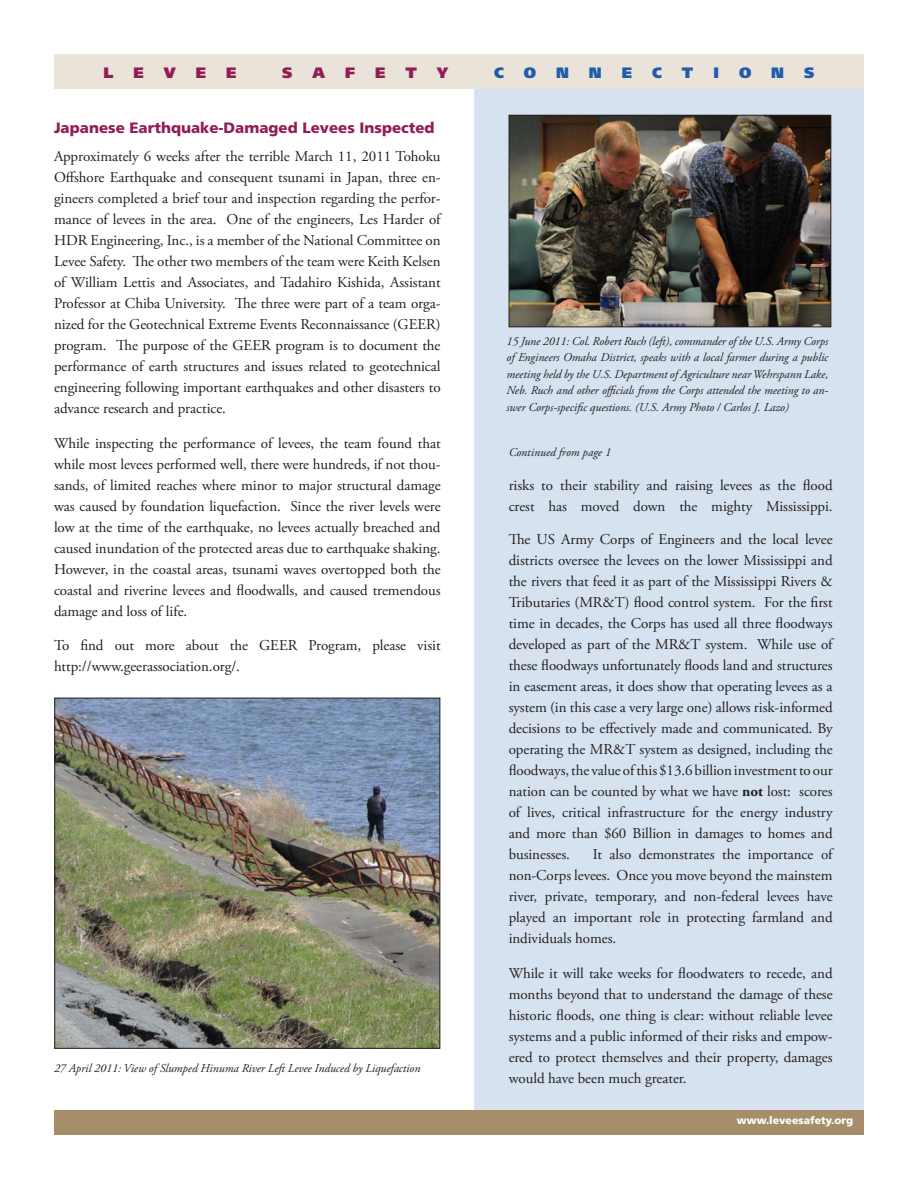
<style>
.page{position:relative;width:918px;height:1188px;background:#fff}
.page>*{position:absolute;margin:0;border:0;box-sizing:border-box;transform-origin:0 0}
.text{font:15px/21px "Adobe Garamond Pro";letter-spacing:-.005em;color:#231f20;text-align:justify}
.subheads{font:900 15px "Frutiger";color:#921d54}
.t1{font:900 15px "Frutiger";color:#921d54}
.t2{font:900 15px "Frutiger";color:#215caa}
.text-2{font:italic 12px/16.5px "Adobe Garamond Pro";letter-spacing:-.005em;color:#231f20;text-align:justify}
.t3{font:900 10.5px "Frutiger";color:#fff}
.s1{font-weight:700}
</style>
<div class="page">
<div style="left:475px;top:89px;width:389px;height:1021px;background:#d7e2f0"></div>
<div style="left:54px;top:54px;width:810px;height:35px;background:#e9e3da"></div>
<div style="left:54px;top:1110px;width:810px;height:25px;background:#a68e6a"></div>
<img style="left:511px;top:117px;width:318px;height:208px">
<div style="left:509px;top:115px;width:322px;height:212px;border:1px solid #231f20"></div>
<img style="left:56px;top:700px;width:382px;height:347px">
<div style="left:54px;top:698px;width:386px;height:351px;border:1px solid #231f20"></div>
<p class="t1" style="left:104px;top:64px;width:12px">L</p>
<p class="t1" style="left:134px;top:64px;width:12px">E</p>
<p class="t1" style="left:164px;top:64px;width:13px">V</p>
<p class="t1" style="left:196px;top:64px;width:12px">E</p>
<p class="t1" style="left:226px;top:64px;width:12px">E</p>
<p class="t1" style="left:282px;top:64px;width:12px">S</p>
<p class="t1" style="left:313px;top:64px;width:14px">A</p>
<p class="t1" style="left:345px;top:64px;width:12px">F</p>
<p class="t1" style="left:375px;top:64px;width:12px">E</p>
<p class="t1" style="left:406px;top:64px;width:13px">T</p>
<p class="t1" style="left:437px;top:64px;width:13px">Y</p>
<p class="t2" style="left:494px;top:64px;width:11px">C</p>
<p class="t2" style="left:524px;top:64px;width:14px">O</p>
<p class="t2" style="left:556px;top:64px;width:14px">N</p>
<p class="t2" style="left:589px;top:64px;width:14px">N</p>
<p class="t2" style="left:622px;top:64px;width:12px">E</p>
<p class="t2" style="left:652px;top:64px;width:11px">C</p>
<p class="t2" style="left:682px;top:64px;width:13px">T</p>
<p class="t2" style="left:713px;top:64px;width:7px">I</p>
<p class="t2" style="left:739px;top:64px;width:14px">O</p>
<p class="t2" style="left:771px;top:64px;width:14px">N</p>
<p class="t2" style="left:804px;top:64px;width:12px">S</p>
<p class="subheads" style="left:54px;top:119px;width:382px">Japanese Earthquake-Damaged Levees Inspected</p>
<p class="text" style="left:54px;top:147px;width:388px">Approximately 6 weeks after the terrible March 11, 2011 Tohoku Offshore Earthquake and consequent tsunami in Japan, three en&shy;gineers completed a brief tour and inspection regarding the perfor&shy;mance of levees in the area. One of the engineers, Les Harder of HDR Engineering, Inc., is a member of the National Committee on Levee Safety. The other two members of the team were Keith Kelsen of William Lettis and Associates, and Tadahiro Kishida, Assistant Professor at Chiba University. The three were part of a team orga&shy;nized for the Geotechnical Extreme Events Reconnaissance (GEER) program. The purpose of the GEER program is to document the performance of earth structures and issues related to geotechnical engineering following important earthquakes and other disasters to advance research and practice.</p>
<p class="text" style="left:54px;top:433px;width:388px">While inspecting the performance of levees, the team found that while most levees performed well, there were hundreds, if not thou&shy;sands, of limited reaches where minor to major structural damage was caused by foundation liquefaction. Since the river levels were low at the time of the earthquake, no levees actually breached and caused inundation of the protected areas due to earthquake shaking.<br>However, in the coastal areas, tsunami waves overtopped both the coastal and riverine levees and floodwalls, and caused tremendous damage and loss of life.</p>
<p class="text" style="left:54px;top:636px;width:388px">To find out more about the GEER Program, please visit http://www.geerassociation.org/.</p>
<p class="text-2" style="left:54px;top:1061px;width:368px">27 April 2011: View of Slumped Hinuma River Left Levee Induced by Liquefaction</p>
<p class="text-2" style="left:507px;top:333px;width:323px">15 June 2011: Col. Robert Ruch (left), commander of the U.S. Army Corps of Engineers Omaha District, speaks with a local farmer during a public meeting held by the U.S. Department of Agriculture near Wehrspann Lake, Neb. Ruch and other officials from the Corps attended the meeting to an&shy;swer Corps-specific questions. (U.S. Army Photo / Carlos J. Lazo)</p>
<p class="text-2" style="left:509px;top:444px;width:104px">Continued from page 1</p>
<p class="text" style="left:509px;top:475px;width:326px">risks to their stability and raising levees as the flood crest has moved down the mighty Mississippi.</p>
<p class="text" style="left:509px;top:529px;width:326px">The US Army Corps of Engineers and the local levee districts oversee the levees on the lower Mississippi and the rivers that feed it as part of the Mississippi Rivers &amp; Tributaries (MR&amp;T) flood control system. For the first time in decades, the Corps has used all three floodways developed as part of the MR&amp;T system. While use of these floodways unfortunately floods land and structures in easement areas, it does show that operating levees as a system (in this case a very large one) allows risk-informed decisions to be effectively made and communicated. By operating the MR&amp;T system as designed, including the floodways, the value of this $13.6 billion investment to our nation can be counted by what we have <span class="s1">not</span> lost: scores of lives, critical infrastructure for the energy industry and more than $60 Billion in damages to homes and businesses.</p>
<p class="text" style="left:509px;top:844px;width:326px;text-indent:84px">It also demonstrates the importance of non-Corps levees. Once you move beyond the mainstem river, private, temporary, and non-federal levees have played an important role in protecting farmland and individuals homes.</p>
<p class="text" style="left:509px;top:963px;width:326px">While it will take weeks for floodwaters to recede, and months beyond that to understand the damage of these historic floods, one thing is clear: without reliable levee systems and a public informed of their risks and empow&shy;ered to protect themselves and their property, damages would have been much greater.</p>
<p class="t3" style="left:737px;top:1114px;width:118px">www.leveesafety.org</p>
</div>
